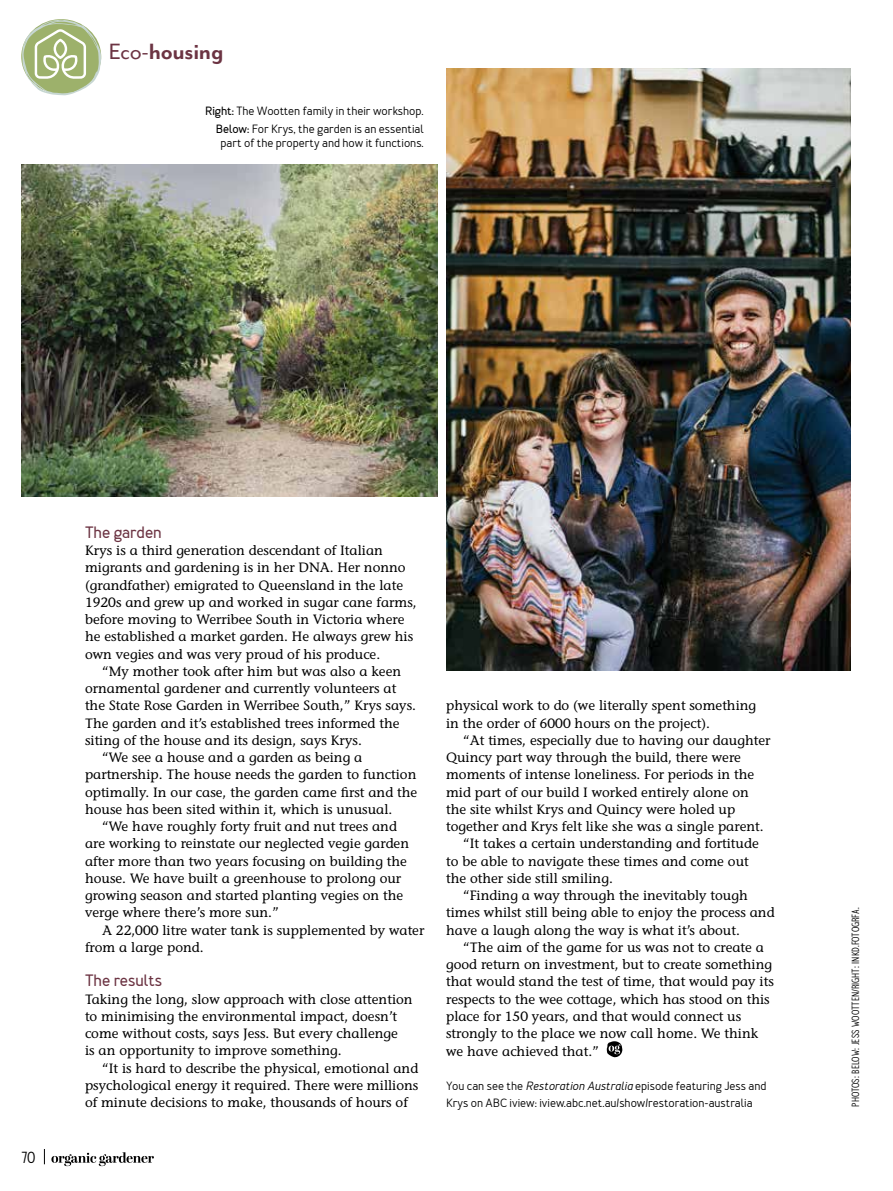
<style>
.page{position:relative;width:893px;height:1191px;background:#fff}
.page>*{position:absolute;margin:0;border:0;box-sizing:border-box;transform-origin:0 0}
.t1{font:700 25.5px "Mr Eaves Mod OT";letter-spacing:-.01em;color:#6c3443}
.t2{font:700 16.5px "Merlo";color:#6c3443}
.t3{font:15px "Rhea";color:#000}
.t4{font:500 13.5px/17.2px "Stone Informal Std";color:#000}
.t5{font:500 12px/17.2px "Merlo";color:#000}
.t6{font:9.75px "Rhea";color:#000}
.s1{font-weight:400}
.s2{font-weight:700}
.s3{font-style:italic}
</style>
<div class="page">
<svg style="left:44px;top:1149px;width:1px;height:15px"></svg>
<svg style="left:51px;top:1152px;width:103px;height:14px"></svg>
<svg style="left:22px;top:20px;width:79px;height:75px"></svg>
<img style="left:446px;top:69px;width:404px;height:601px">
<svg style="left:607px;top:1041px;width:15px;height:16px"></svg>
<img style="left:21px;top:164px;width:417px;height:332px">
<h1 class="t1" style="left:109px;top:37px;width:116px"><span class="s1">Eco-</span>housing</h1>
<p class="t5" style="left:205px;top:103px;width:220px;line-height:17.7px;text-align:right"><span class="s2">Right:</span> The Wootten family in their workshop.<br><span class="s2">Below:</span> For Krys, the garden is an essential</p>
<p class="t5" style="left:220px;top:134px;width:205px">part of the property and how it functions.</p>
<p class="t3" style="left:21px;top:1148px;width:16px">70</p>
<p class="t2" style="left:85px;top:522px;width:78px">The garden</p>
<p class="t4" style="left:85px;top:542px;width:333px">Krys is a third generation descendant of Italian migrants and gardening is in her DNA. Her nonno (grandfather) emigrated to Queensland in the late 1920s and grew up and worked in sugar cane farms, before moving to Werribee South in Victoria where he established a market garden. He always grew his own vegies and was very proud of his produce.</p>
<p class="t4" style="left:102px;top:662px;width:301px">“My mother took after him but was also a keen</p>
<p class="t4" style="left:85px;top:680px;width:313px">ornamental gardener and currently volunteers at</p>
<p class="t4" style="left:85px;top:697px;width:332px">the State Rose Garden in Werribee South,” Krys says.</p>
<p class="t4" style="left:85px;top:714px;width:316px">The garden and it’s established trees informed the</p>
<p class="t4" style="left:85px;top:731px;width:278px">siting of the house and its design, says Krys.</p>
<p class="t4" style="left:102px;top:749px;width:262px">“We see a house and a garden as being a</p>
<p class="t4" style="left:85px;top:766px;width:333px">partnership. The house needs the garden to function</p>
<p class="t4" style="left:85px;top:783px;width:334px">optimally. In our case, the garden came first and the</p>
<p class="t4" style="left:85px;top:800px;width:309px">house has been sited within it, which is unusual.</p>
<p class="t4" style="left:102px;top:818px;width:296px">“We have roughly forty fruit and nut trees and</p>
<p class="t4" style="left:85px;top:835px;width:326px">are working to reinstate our neglected vegie garden</p>
<p class="t4" style="left:85px;top:852px;width:324px">after more than two years focusing on building the</p>
<p class="t4" style="left:85px;top:869px;width:318px">house. We have built a greenhouse to prolong our</p>
<p class="t4" style="left:85px;top:887px;width:320px">growing season and started planting vegies on the</p>
<p class="t4" style="left:85px;top:904px;width:195px">verge where there’s more sun.”</p>
<p class="t4" style="left:102px;top:921px;width:324px">A 22,000 litre water tank is supplemented by water</p>
<p class="t4" style="left:85px;top:938px;width:120px">from a large pond.</p>
<p class="t2" style="left:85px;top:970px;width:79px">The results</p>
<p class="t4" style="left:85px;top:990px;width:329px">Taking the long, slow approach with close attention to minimising the environmental impact, doesn’t come without costs, says Jess. But every challenge<br>is an opportunity to improve something.</p>
<p class="t4" style="left:85px;top:1059px;width:335px;text-align:justify;text-indent:17px">“It is hard to describe the physical, emotional and psychological energy it required. There were millions of minute decisions to make, thousands of hours of</p>
<p class="t4" style="left:446px;top:697px;width:312px">physical work to do (we literally spent something in the order of 6000 hours on the project).</p>
<p class="t4" style="left:463px;top:731px;width:309px">“At times, especially due to having our daughter</p>
<p class="t4" style="left:446px;top:749px;width:296px">Quincy part way through the build, there were</p>
<p class="t4" style="left:446px;top:766px;width:310px">moments of intense loneliness. For periods in the</p>
<p class="t4" style="left:446px;top:783px;width:304px">mid part of our build I worked entirely alone on</p>
<p class="t4" style="left:446px;top:800px;width:291px">the site whilst Krys and Quincy were holed up</p>
<p class="t4" style="left:446px;top:818px;width:319px">together and Krys felt like she was a single parent.</p>
<p class="t4" style="left:463px;top:835px;width:297px">“It takes a certain understanding and fortitude</p>
<p class="t4" style="left:446px;top:852px;width:304px">to be able to navigate these times and come out</p>
<p class="t4" style="left:446px;top:869px;width:168px">the other side still smiling.</p>
<p class="t4" style="left:463px;top:887px;width:286px">“Finding a way through the inevitably tough</p>
<p class="t4" style="left:446px;top:904px;width:330px">times whilst still being able to enjoy the process and</p>
<p class="t4" style="left:446px;top:921px;width:295px">have a laugh along the way is what it’s about.</p>
<p class="t4" style="left:463px;top:938px;width:302px">“The aim of the game for us was not to create a</p>
<p class="t4" style="left:446px;top:956px;width:328px">good return on investment, but to create something</p>
<p class="t4" style="left:446px;top:973px;width:329px">that would stand the test of time, that would pay its</p>
<p class="t4" style="left:446px;top:990px;width:325px">respects to the wee cottage, which has stood on this</p>
<p class="t4" style="left:446px;top:1007px;width:297px">place for 150 years, and that would connect us</p>
<p class="t4" style="left:446px;top:1025px;width:314px">strongly to the place we now call home. We think</p>
<p class="t4" style="left:446px;top:1042px;width:154px">we have achieved that.”</p>
<p class="t5" style="left:446px;top:1077px;width:322px">You can see the <span class="s3">Restoration Australia</span> episode featuring Jess and<br>Krys on ABC iview: iview.abc.net.au/show/restoration-australia</p>
<p class="t6" style="left:850px;top:1106px;width:200px;rotate:-90deg">PHOTOS: BELOW: JESS WOOTTEN/RIGHT: INKD.FOTOGRFA.</p>
</div>
